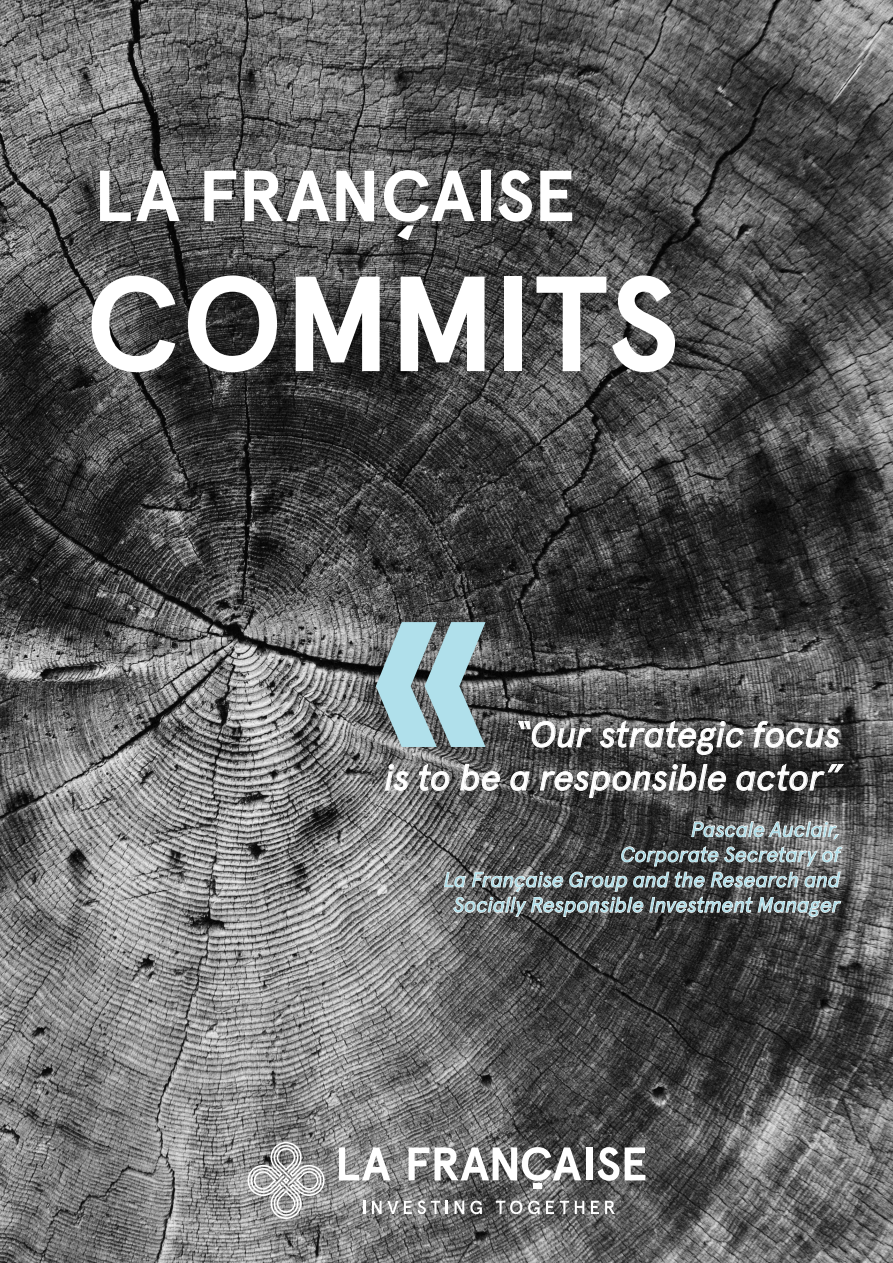
<style>
.page{position:relative;width:893px;height:1263px;background:#fff}
.page>*{position:absolute;margin:0;border:0;box-sizing:border-box;transform-origin:0 0}
.t1{font:375px "Bauhaus 93";color:#b0e0eb}
.t2{font:700 135px "Apercu";color:#fff}
.t3{font:700 72px "Apercu";letter-spacing:-.005em;color:#fff}
.t4{font:italic 36px/43.2px "Apercu";letter-spacing:-.01em;color:#fff;text-align:right}
.t5{font:italic 21px/25.2px "Apercu";letter-spacing:-.015em;color:#b0e0eb;text-align:right}
</style>
<div class="page">
<img style="left:0;top:0;width:893px;height:1263px">
<svg style="left:339px;top:1147px;width:51px;height:33px"></svg>
<div style="left:586px;top:1147px;width:6px;height:33px;background:#fff"></div>
<svg style="left:598px;top:1147px;width:47px;height:34px"></svg>
<svg style="left:409px;top:1147px;width:172px;height:34px"></svg>
<div style="left:533px;top:1183px;width:9px;height:5px;background:#fff"></div>
<svg style="left:247px;top:1142px;width:78px;height:77px;background:#a4a4a4"></svg>
<svg style="left:363px;top:1201px;width:2px;height:13px"></svg>
<svg style="left:372px;top:1201px;width:26px;height:13px"></svg>
<svg style="left:404px;top:1200px;width:36px;height:14px"></svg>
<svg style="left:446px;top:1201px;width:2px;height:13px"></svg>
<svg style="left:454px;top:1201px;width:10px;height:13px"></svg>
<svg style="left:470px;top:1200px;width:12px;height:14px"></svg>
<svg style="left:496px;top:1200px;width:26px;height:14px"></svg>
<svg style="left:528px;top:1200px;width:12px;height:14px"></svg>
<svg style="left:546px;top:1201px;width:8px;height:13px"></svg>
<svg style="left:560px;top:1201px;width:9px;height:13px"></svg>
<svg style="left:575px;top:1201px;width:9px;height:13px"></svg>
<svg style="left:591px;top:1201px;width:8px;height:13px"></svg>
<svg style="left:605px;top:1201px;width:10px;height:13px"></svg>
<svg style="left:517px;top:720px;width:75px;height:28px;background:#6b6b6b"></svg>
<svg style="left:600px;top:720px;width:144px;height:35px;background:#6a6a6a"></svg>
<svg style="left:753px;top:721px;width:87px;height:27px;background:#7b7b7b"></svg>
<svg style="left:385px;top:764px;width:24px;height:27px"></svg>
<svg style="left:419px;top:763px;width:31px;height:29px"></svg>
<svg style="left:460px;top:764px;width:40px;height:27px"></svg>
<svg style="left:510px;top:771px;width:20px;height:20px"></svg>
<svg style="left:539px;top:764px;width:187px;height:34px;background:#616161"></svg>
<svg style="left:736px;top:763px;width:109px;height:29px;background:#484848"></svg>
<svg style="left:443px;top:821px;width:400px;height:96px;background:#656565"></svg>
<p class="t3" style="left:94px;top:152px;width:483px">LA FRANÇAISE</p>
<p class="t2" style="left:85px;top:242px;width:596px">COMMITS</p>
<p class="t1" style="left:361px;top:436px;width:141px">«</p>
<p class="t4" style="left:385px;top:712px;width:458px">“Our strategic focus<br>is to be a responsible actor”</p>
<p class="t5" style="left:444px;top:816px;width:399px">Pascale Auclair,<br>Corporate Secretary of<br>La Française Group and the Research and<br>Socially Responsible Investment Manager</p>
</div>
